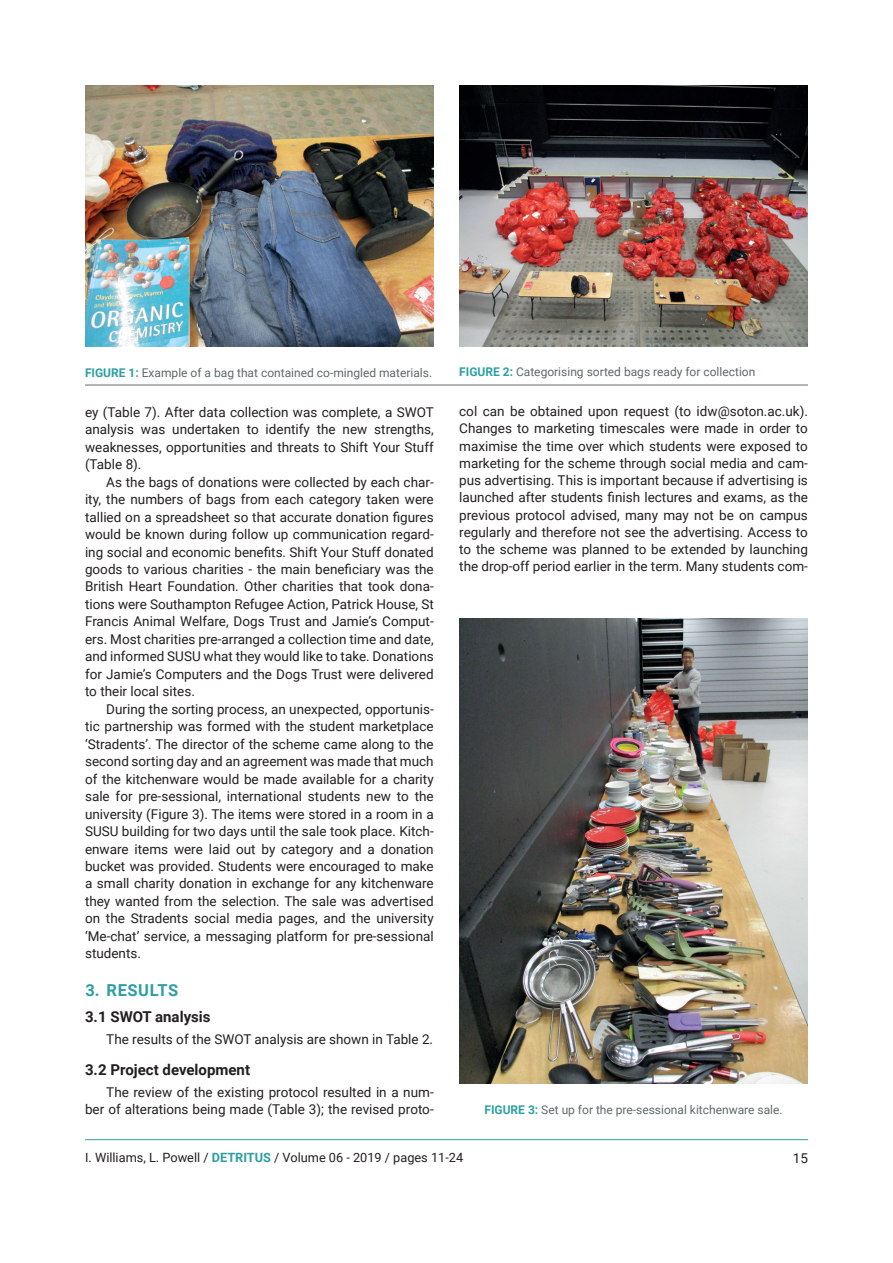
<style>
.page{position:relative;width:893px;height:1263px;background:#fff}
.page>*{position:absolute;margin:0;border:0;box-sizing:border-box;transform-origin:0 0}
.t1{font:700 16.5px "Roboto";letter-spacing:.035em;color:#2d9fa2}
.t2{font:700 15px "Roboto";color:#231f20}
.t3{font:13.5px/17.4px "Roboto";color:#231f20;text-align:justify}
.t4{font:12.75px "Roboto";color:#231f20}
.t5{font:12px "Roboto";color:#5f686b}
.s1{font-weight:700;color:#2d9fa2}
</style>
<div class="page">
<hr style="left:85px;top:1139px;width:723px;height:1px;background:#2d9fa2">
<img style="left:85px;top:85px;width:349px;height:262px">
<img style="left:459px;top:85px;width:349px;height:262px">
<hr style="left:85px;top:385px;width:723px;height:1px;background:#5f686b">
<img style="left:459px;top:618px;width:349px;height:466px">
<p class="t5" style="left:85px;top:364px;width:349px"><span class="s1">FIGURE 1:</span> Example of a bag that contained co-mingled materials.</p>
<p class="t5" style="left:459px;top:363px;width:298px"><span class="s1">FIGURE 2:</span> Categorising sorted bags ready for collection</p>
<p class="t3" style="left:85px;top:403px;width:350px">ey (Table 7). After data collection was complete, a SWOT analysis was undertaken to identify the new strengths, weaknesses, opportunities and threats to Shift Your Stuff (Table 8).</p>
<p class="t3" style="left:85px;top:473px;width:350px;text-indent:21px">As the bags of donations were collected by each char&shy;ity, the numbers of bags from each category taken were tallied on a spreadsheet so that accurate donation figures would be known during follow up communication regard&shy;ing social and economic benefits. Shift Your Stuff donated goods to various charities - the main beneficiary was the British Heart Foundation. Other charities that took dona&shy;tions were Southampton Refugee Action, Patrick House, St Francis Animal Welfare, Dogs Trust and Jamie’s Comput&shy;ers. Most charities pre-arranged a collection time and date, and informed SUSU what they would like to take. Donations for Jamie’s Computers and the Dogs Trust were delivered to their local sites.</p>
<p class="t3" style="left:85px;top:700px;width:350px;text-indent:21px">During the sorting process, an unexpected, opportunis&shy;tic partnership was formed with the student marketplace ‘Stradents’. The director of the scheme came along to the second sorting day and an agreement was made that much of the kitchenware would be made available for a charity sale for pre-sessional, international students new to the university (Figure 3). The items were stored in a room in a SUSU building for two days until the sale took place. Kitch&shy;enware items were laid out by category and a donation bucket was provided. Students were encouraged to make a small charity donation in exchange for any kitchenware they wanted from the selection. The sale was advertised on the Stradents social media pages, and the university ‘Me-chat’ service, a messaging platform for pre-sessional students.</p>
<p class="t1" style="left:85px;top:978px;width:95px">3. RESULTS</p>
<p class="t2" style="left:85px;top:1006px;width:127px">3.1 SWOT analysis</p>
<p class="t3" style="left:106px;top:1030px;width:328px">The results of the SWOT analysis are shown in Table 2.</p>
<p class="t2" style="left:85px;top:1059px;width:167px">3.2 Project development</p>
<p class="t3" style="left:85px;top:1083px;width:350px;text-align:right">The review of the existing protocol resulted in a num&shy;ber of alterations being made (Table 3); the revised proto-</p>
<p class="t3" style="left:459px;top:402px;width:350px">col can be obtained upon request (to idw@soton.ac.uk).<br>Changes to marketing timescales were made in order to maximise the time over which students were exposed to marketing for the scheme through social media and cam&shy;pus advertising. This is important because if advertising is launched after students finish lectures and exams, as the previous protocol advised, many may not be on campus regularly and therefore not see the advertising. Access to to the scheme was planned to be extended by launching the drop-off period earlier in the term. Many students com-</p>
<p class="t5" style="left:484px;top:1101px;width:300px"><span class="s1">FIGURE 3:</span> Set up for the pre-sessional kitchenware sale.</p>
<p class="t4" style="left:85px;top:1148px;width:380px">I. Williams, L. Powell / <span class="s1">DETRITUS</span> / Volume 06 - 2019 / pages 11-24</p>
<p class="t3" style="left:793px;top:1148px;width:17px">15</p>
</div>
